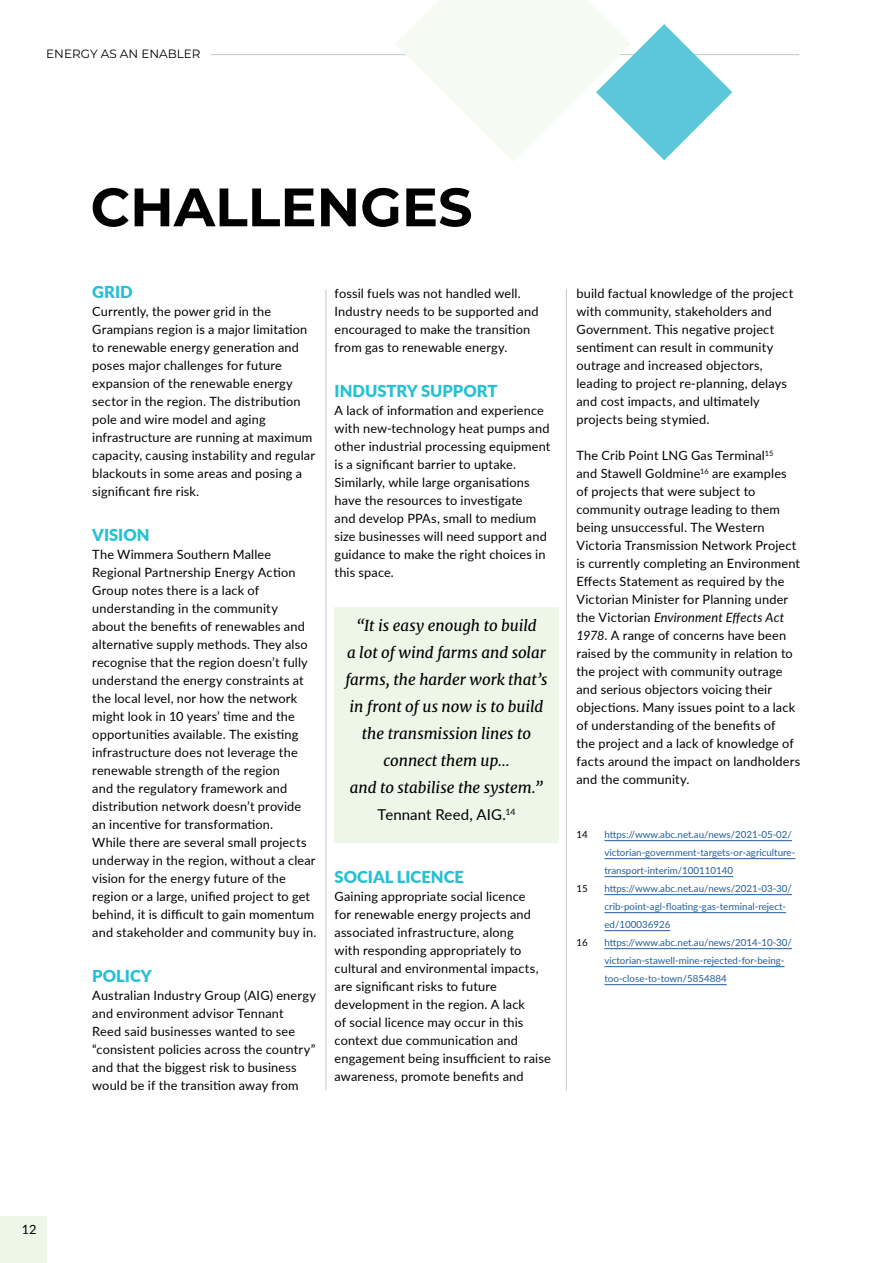
<style>
.page{position:relative;width:893px;height:1263px;background:#fff}
.page>*{position:absolute;margin:0;border:0;box-sizing:border-box;transform-origin:0 0}
.t1{font:700 54px "Montserrat";color:#000}
.t2{font:900 16.5px "Lato";color:#26c0d4}
.t3{font:italic 15px/27px "Merriweather";letter-spacing:-.005em;color:#000;text-align:center}
.t4{font:15px "Lato";letter-spacing:.005em;color:#000}
.t5{font:12.75px/18px "Lato";letter-spacing:.015em;color:#000}
.t6{font:12px "Montserrat";color:#000}
.t7{font:9.75px/18px "Lato";color:#215e9e}
.t8{font:9.75px "Lato";color:#000}
.s1{font-style:italic}
</style>
<div class="page">
<hr style="left:325px;top:289px;width:1px;height:801px;background:#c4c8cb">
<hr style="left:566px;top:289px;width:1px;height:801px;background:#c4c8cb">
<div style="left:335px;top:607px;width:224px;height:236px;background:#eef6e8"></div>
<hr style="left:604px;top:840px;width:188px;height:1px;background:#215e9e">
<hr style="left:604px;top:858px;width:191px;height:1px;background:#215e9e">
<hr style="left:604px;top:876px;width:129px;height:1px;background:#215e9e">
<hr style="left:604px;top:894px;width:188px;height:1px;background:#215e9e">
<hr style="left:604px;top:912px;width:182px;height:1px;background:#215e9e">
<hr style="left:604px;top:930px;width:66px;height:1px;background:#215e9e">
<hr style="left:604px;top:948px;width:188px;height:1px;background:#215e9e">
<hr style="left:604px;top:966px;width:180px;height:1px;background:#215e9e">
<hr style="left:604px;top:984px;width:123px;height:1px;background:#215e9e">
<hr style="left:211px;top:54px;width:588px;height:1px;background:#c4c8cb">
<div style="left:0;top:1216px;width:47px;height:47px;background:#eef6e8"></div>
<svg style="left:396px;top:0;width:336px;height:161px"></svg>
<p class="t6" style="left:46px;top:45px;width:156px">ENERGY AS AN ENABLER</p>
<h1 class="t1" style="left:91px;top:168px;width:383px">CHALLENGES</h1>
<p class="t2" style="left:92px;top:280px;width:42px">GRID</p>
<p class="t5" style="left:92px;top:302px;width:224px">Currently, the power grid in the Grampians region is a major limitation to renewable energy generation and poses major challenges for future expansion of the renewable energy sector in the region. The distribution pole and wire model and aging infrastructure are running at maximum capacity, causing instability and regular blackouts in some areas and posing a significant fire risk.</p>
<p class="t2" style="left:92px;top:523px;width:59px">VISION</p>
<p class="t5" style="left:92px;top:545px;width:226px">The Wimmera Southern Mallee Regional Partnership Energy Action Group notes there is a lack of understanding in the community<br>about the benefits of renewables and alternative supply methods. They also recognise that the region doesn’t fully understand the energy constraints at the local level, nor how the network might look in 10 years’ time and the opportunities available. The existing infrastructure does not leverage the renewable strength of the region<br>and the regulatory framework and distribution network doesn’t provide an incentive for transformation.<br>While there are several small projects underway in the region, without a clear vision for the energy future of the region or a large, unified project to get behind, it is difficult to gain momentum and stakeholder and community buy in.</p>
<p class="t2" style="left:92px;top:964px;width:61px">POLICY</p>
<p class="t5" style="left:92px;top:986px;width:225px">Australian Industry Group (AIG) energy and environment advisor Tennant<br>Reed said businesses wanted to see “consistent policies across the country” and that the biggest risk to business would be if the transition away from</p>
<p class="t5" style="left:335px;top:284px;width:205px">fossil fuels was not handled well.<br>Industry needs to be supported and encouraged to make the transition from gas to renewable energy.</p>
<p class="t2" style="left:335px;top:379px;width:165px">INDUSTRY SUPPORT</p>
<p class="t5" style="left:335px;top:401px;width:217px">A lack of information and experience with new-technology heat pumps and other industrial processing equipment is a significant barrier to uptake.<br>Similarly, while large organisations have the resources to investigate<br>and develop PPAs, small to medium size businesses will need support and guidance to make the right choices in this space.</p>
<p class="t3" style="left:345px;top:612px;width:204px">“It is easy enough to build<br>a lot of wind farms and solar farms, the harder work that’s in front of us now is to build the transmission lines to connect them up…<br>and to stabilise the system.”</p>
<p class="t4" style="left:377px;top:804px;width:139px">Tennant Reed, AIG.<sup>14</sup></p>
<p class="t2" style="left:335px;top:865px;width:131px">SOCIAL LICENCE</p>
<p class="t5" style="left:335px;top:887px;width:218px">Gaining appropriate social licence<br>for renewable energy projects and associated infrastructure, along<br>with responding appropriately to cultural and environmental impacts, are significant risks to future development in the region. A lack<br>of social licence may occur in this context due communication and engagement being insufficient to raise awareness, promote benefits and</p>
<p class="t5" style="left:576px;top:284px;width:218px">build factual knowledge of the project with community, stakeholders and Government. This negative project sentiment can result in community outrage and increased objectors, leading to project re-planning, delays and cost impacts, and ultimately projects being stymied.</p>
<p class="t5" style="left:576px;top:446px;width:225px">The Crib Point LNG Gas Terminal<sup>15<br></sup>and Stawell Goldmine<sup>16</sup> are examples of projects that were subject to community outrage leading to them being unsuccessful. The Western Victoria Transmission Network Project is currently completing an Environment Effects Statement as required by the Victorian Minister for Planning under the Victorian <span class="s1">Environment Effects Act 1978</span>. A range of concerns have been raised by the community in relation to the project with community outrage and serious objectors voicing their objections. Many issues point to a lack of understanding of the benefits of<br>the project and a lack of knowledge of facts around the impact on landholders and the community.</p>
<p class="t8" style="left:576px;top:828px;width:13px">14</p>
<p class="t7" style="left:604px;top:825px;width:192px">https://www.abc.net.au/news/2021-05-02/ victorian-government-targets-or-agriculture&shy;transport-interim/100110140</p>
<p class="t8" style="left:576px;top:882px;width:13px">15</p>
<p class="t7" style="left:604px;top:879px;width:189px">https://www.abc.net.au/news/2021-03-30/ crib-point-agl-floating-gas-terminal-reject&shy;ed/100036926</p>
<p class="t8" style="left:576px;top:936px;width:13px">16</p>
<p class="t7" style="left:604px;top:933px;width:189px">https://www.abc.net.au/news/2014-10-30/ victorian-stawell-mine-rejected-for-being&shy;too-close-to-town/5854884</p>
<p class="t5" style="left:22px;top:1220px;width:16px">12</p>
</div>
